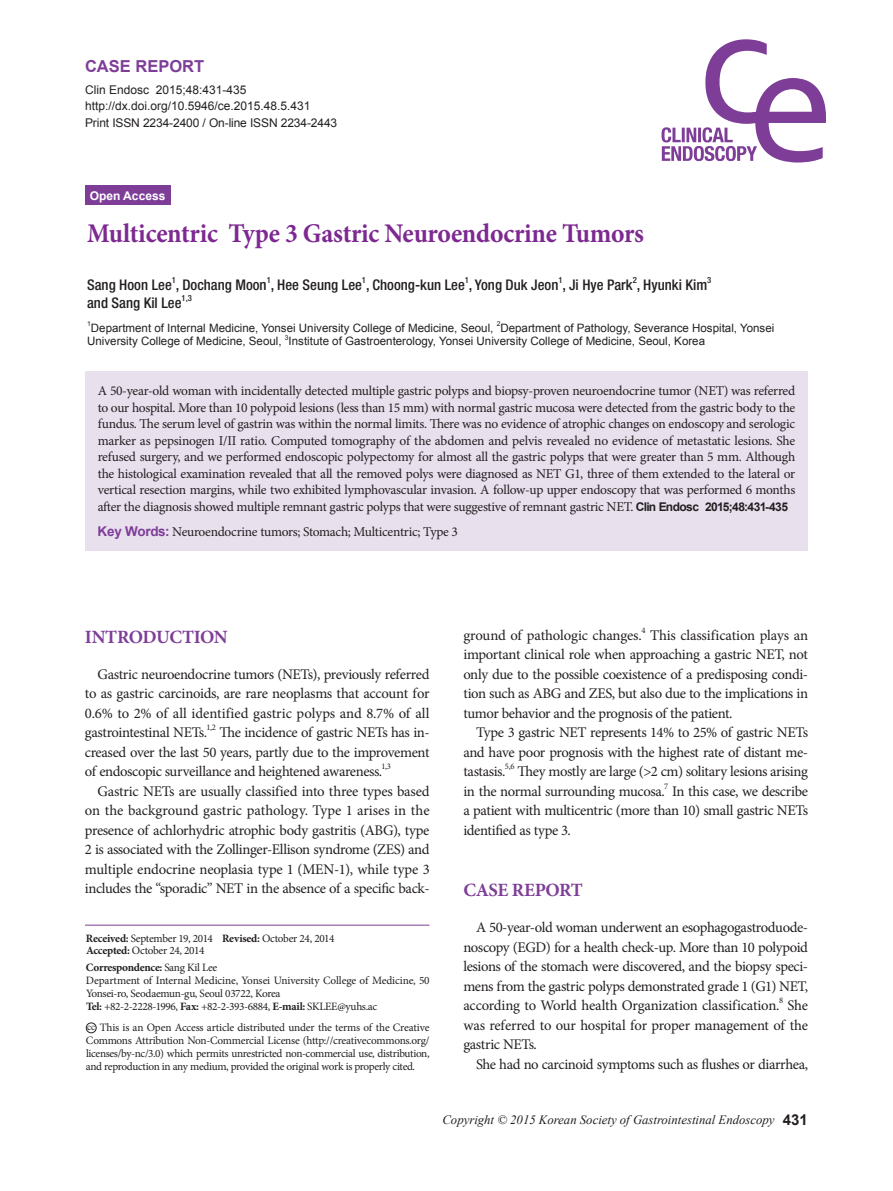
<style>
.page{position:relative;width:893px;height:1191px;background:#fff}
.page>*{position:absolute;margin:0;border:0;box-sizing:border-box;transform-origin:0 0}
.논문_타이틀{font:700 27px "Minion Pro";letter-spacing:-.01em;color:#7d2991;scale:.95 1}
.타이틀_서론{font:700 18.75px "Minion Pro";letter-spacing:-.02em;color:#7e3e98}
.t1{font:700 16.5px "Arial";color:#7e3e98}
.본문{font:14.7px/19.5px "Minion Pro";letter-spacing:-.025em;color:#231f20;text-align:justify}
.저자명{font:500 condensed 14.7px "Helvetica Neue";color:#231f20}
.초록내용{font:13.5px/16.5px "Minion Pro";letter-spacing:-.02em;color:#231f20;text-align:justify}
.t2{font:italic 12.75px "Times New Roman";color:#231f20}
.t3{font:12px "Arial";color:#231f20}
.t4{font:700 12px "Arial";color:#fff}
.저자소속{font:11.55px "Arial";color:#231f20}
.책임저자{font:11.25px/13px "Minion Pro";letter-spacing:-.025em;color:#231f20}
.책임저자-2{font:700 11.25px "Minion Pro";letter-spacing:-.025em;color:#231f20}
.t5{font:9.3px "Times New Roman";color:#231f20}
.본문-2{font:8.55px "Minion Pro";color:#231f20}
.저자명-2{font:500 condensed 8.55px "Helvetica Neue";color:#231f20}
.저자소속-2{font:6.75px "Arial";color:#231f20}
.s1{font-family:"Arial";font-weight:700;font-size:12px}
.s2{font-family:"Arial";font-weight:700;color:#7e3e98}
.s3{font-weight:700}
.s4{font-weight:400}
.s5{font-family:"Arial";font-weight:700;font-style:normal;font-size:15px}
</style>
<div class="page">
<svg style="left:661px;top:39px;width:165px;height:123px"></svg>
<div style="left:85px;top:371px;width:723px;height:180px;background:#e9e0ee"></div>
<div style="left:85px;top:186px;width:85px;height:19px;background:#7e3e98"></div>
<div style="left:86px;top:1022px;width:10px;height:10px;border:1px solid #231f20;border-radius:50%"></div>
<hr style="left:85px;top:924px;width:344px;height:1px;background:#7e3e98">
<p class="t1" style="left:85px;top:56px;width:121px">CASE REPORT</p>
<p class="t3" style="left:85px;top:82px;width:163px">Clin Endosc 2015;48:431-435</p>
<p class="t3" style="left:85px;top:98px;width:227px">http://dx.doi.org/10.5946/ce.2015.48.5.431</p>
<p class="t3" style="left:85px;top:114px;width:254px">Print ISSN 2234-2400 / On-line ISSN 2234-2443</p>
<p class="t4" style="left:90px;top:187px;width:77px">Open Access</p>
<p class="논문_타이틀" style="left:87px;top:214px;width:588px">Multicentric Type 3 Gastric Neuroendocrine Tumors</p>
<p class="저자명" style="left:87px;top:276px;width:622px">Sang Hoon Lee , Dochang Moon , Hee Seung Lee , Choong-kun Lee , Yong Duk Jeon , Ji Hye Park , Hyunki Kim</p>
<p class="저자명-2" style="left:172px;top:275px;width:6px">1</p>
<p class="저자명-2" style="left:267px;top:275px;width:6px">1</p>
<p class="저자명-2" style="left:362px;top:275px;width:6px">1</p>
<p class="저자명-2" style="left:465px;top:275px;width:6px">1</p>
<p class="저자명-2" style="left:558px;top:275px;width:6px">1</p>
<p class="저자명-2" style="left:633px;top:275px;width:6px">2</p>
<p class="저자명-2" style="left:707px;top:275px;width:6px">3</p>
<p class="저자명" style="left:87px;top:294px;width:96px">and Sang Kil Lee</p>
<p class="저자명-2" style="left:182px;top:293px;width:12px">1,3</p>
<p class="저자소속-2" style="left:87px;top:319px;width:5px">1</p>
<p class="저자소속" style="left:91px;top:320px;width:404px">Department of Internal Medicine, Yonsei University College of Medicine, Seoul,</p>
<p class="저자소속-2" style="left:497px;top:319px;width:5px">2</p>
<p class="저자소속" style="left:500px;top:320px;width:275px">Department of Pathology, Severance Hospital, Yonsei</p>
<p class="저자소속" style="left:87px;top:334px;width:196px">University College of Medicine, Seoul,</p>
<p class="저자소속-2" style="left:285px;top:333px;width:5px">3</p>
<p class="저자소속" style="left:289px;top:334px;width:418px">Institute of Gastroenterology, Yonsei University College of Medicine, Seoul, Korea</p>
<p class="초록내용" style="left:98px;top:383px;width:699px">A 50-year-old woman with incidentally detected multiple gastric polyps and biopsy-proven neuroendocrine tumor (NET) was referred to our hospital. More than 10 polypoid lesions (less than 15 mm) with normal gastric mucosa were detected from the gastric body to the fundus. The serum level of gastrin was within the normal limits. There was no evidence of atrophic changes on endoscopy and serologic marker as pepsinogen I/II ratio. Computed tomography of the abdomen and pelvis revealed no evidence of metastatic lesions. She refused surgery, and we performed endoscopic polypectomy for almost all the gastric polyps that were greater than 5 mm. Although the histological examination revealed that all the removed polys were diagnosed as NET G1, three of them extended to the lateral or vertical resection margins, while two exhibited lymphovascular invasion. A follow-up upper endoscopy that was performed 6 months after the diagnosis showed multiple remnant gastric polyps that were suggestive of remnant gastric NET. <span class="s1">Clin Endosc 2015;48:431-435</span></p>
<p class="초록내용" style="left:98px;top:523px;width:362px"><span class="s2">Key Words:</span> Neuroendocrine tumors; Stomach; Multicentric; Type 3</p>
<p class="타이틀_서론" style="left:85px;top:623px;width:144px">INTRODUCTION</p>
<p class="본문" style="left:85px;top:664px;width:346px;text-indent:13px">Gastric neuroendocrine tumors (NETs), previously referred to as gastric carcinoids, are rare neoplasms that account for 0.6% to 2% of all identified gastric polyps and 8.7% of all gastrointestinal NETs.</p>
<p class="본문-2" style="left:206px;top:721px;width:11px">1,2</p>
<p class="본문" style="left:85px;top:722px;width:346px;text-indent:135px">The incidence of gastric NETs has in&shy;creased over the last 50 years, partly due to the improvement of endoscopic surveillance and heightened awareness.</p>
<p class="본문-2" style="left:382px;top:760px;width:11px">1,3</p>
<p class="본문" style="left:85px;top:781px;width:346px;text-indent:13px">Gastric NETs are usually classified into three types based on the background gastric pathology. Type 1 arises in the presence of achlorhydric atrophic body gastritis (ABG), type 2 is associated with the Zollinger-Ellison syndrome (ZES) and multiple endocrine neoplasia type 1 (MEN-1), while type 3 includes the “sporadic” NET in the absence of a specific back-</p>
<p class="책임저자" style="left:86px;top:931px;width:250px"><span class="s3">Received:</span> September 19, 2014 <span class="s3">Revised:</span> October 24, 2014<br><span class="s3">Accepted:</span> October 24, 2014</p>
<p class="책임저자-2" style="left:86px;top:959px;width:133px">Correspondence: <span class="s4">Sang Kil Lee</span></p>
<p class="책임저자" style="left:86px;top:974px;width:345px">Department of Internal Medicine, Yonsei University College of Medicine, 50<br>Yonsei-ro, Seodaemun-gu, Seoul 03722, Korea</p>
<p class="책임저자" style="left:86px;top:999px;width:293px"><span class="s3">Tel:</span> +82-2-2228-1996, <span class="s3">Fax:</span> +82-2-393-6884, <span class="s3">E-mail:</span> SKLEE@yuhs.ac</p>
<p class="t5" style="left:87px;top:1021px;width:10px">cc</p>
<p class="책임저자" style="left:86px;top:1020px;width:345px;text-align:justify;text-indent:14px">This is an Open Access article distributed under the terms of the Creative Commons Attribution Non-Commercial License (http://creativecommons.org/ licenses/by-nc/3.0) which permits unrestricted non-commercial use, distribution, and reproduction in any medium, provided the original work is properly cited.</p>
<p class="본문" style="left:463px;top:625px;width:180px">ground of pathologic changes.</p>
<p class="본문-2" style="left:641px;top:624px;width:6px">4</p>
<p class="본문" style="left:463px;top:625px;width:346px;text-indent:187px">This classification plays an important clinical role when approaching a gastric NET, not only due to the possible coexistence of a predisposing condi&shy;tion such as ABG and ZES, but also due to the implications in tumor behavior and the prognosis of the patient.</p>
<p class="본문" style="left:463px;top:722px;width:346px;text-indent:13px">Type 3 gastric NET represents 14% to 25% of gastric NETs and have poor prognosis with the highest rate of distant me&shy;tastasis.</p>
<p class="본문-2" style="left:505px;top:760px;width:11px">5,6</p>
<p class="본문" style="left:463px;top:761px;width:346px;text-indent:54px">They mostly are large (&gt;2 cm) solitary lesions arising in the normal surrounding mucosa.</p>
<p class="본문-2" style="left:664px;top:780px;width:6px">7</p>
<p class="본문" style="left:463px;top:781px;width:346px;text-indent:209px">In this case, we describe a patient with multicentric (more than 10) small gastric NETs identified as type 3.</p>
<p class="타이틀_서론" style="left:463px;top:877px;width:121px">CASE REPORT</p>
<p class="본문" style="left:463px;top:917px;width:346px;text-indent:13px">A 50-year-old woman underwent an esophagogastroduode&shy;noscopy (EGD) for a health check-up. More than 10 polypoid lesions of the stomach were discovered, and the biopsy speci&shy;mens from the gastric polyps demonstrated grade 1 (G1) NET, according to World health Organization classification.</p>
<p class="본문-2" style="left:779px;top:994px;width:6px">8</p>
<p class="본문" style="left:463px;top:995px;width:346px;text-indent:324px">She was referred to our hospital for proper management of the gastric NETs.</p>
<p class="본문" style="left:476px;top:1054px;width:334px">She had no carcinoid symptoms such as flushes or diarrhea,</p>
<p class="t2" style="left:442px;top:1110px;width:367px">Copyright © 2015 Korean Society of Gastrointestinal Endoscopy <span class="s5">431</span></p>
</div>
